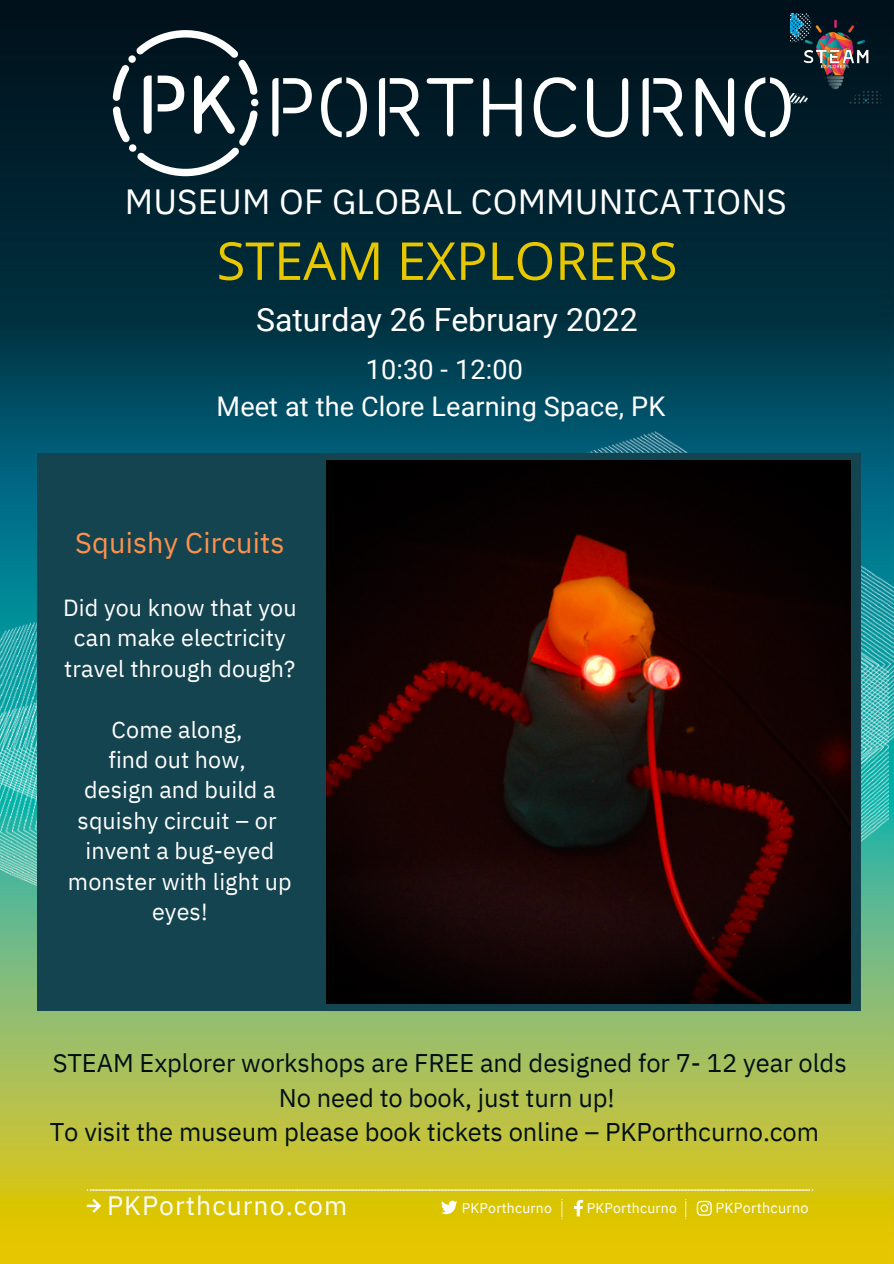
<style>
.page{position:relative;width:894px;height:1264px;background:#fff}
.page>*{position:absolute;margin:0;border:0;box-sizing:border-box;transform-origin:0 0}
.t1{font:52.35px "Open Sans";color:#e7c700}
.t2{font:34.95px "IBM Plex Sans";letter-spacing:.005em;color:#fff}
.t3{font:31.95px "Roboto";color:#fff}
.t4{font:28.8px "IBM Plex Sans";letter-spacing:.005em;color:#ff914d}
.t5{font:27px "Roboto";letter-spacing:.005em;color:#fff}
.t6{font:26.55px "IBM Plex Sans";letter-spacing:.04em;color:#fff}
.t7{font:25.5px/35px "IBM Plex Sans";letter-spacing:-.005em;color:#001014;text-align:center}
.t8{font:23.25px/30.5px "IBM Plex Sans";letter-spacing:.005em;color:#fff;text-align:center}
.t9{font:14.4px "IBM Plex Sans";letter-spacing:.02em;color:#fff}
.t10{font:13.95px "IBM Plex Sans";letter-spacing:.015em;color:#fff}
</style>
<div class="page">
<img style="left:0;top:0;width:893px;height:1263px">
<svg style="left:113px;top:30px;width:145px;height:146px"></svg>
<svg style="left:272px;top:77px;width:518px;height:60px"></svg>
<img style="left:1px;top:238px;width:892px;height:580px">
<svg style="left:87px;top:1199px;width:14px;height:13px"></svg>
<svg style="left:441px;top:1200px;width:16px;height:14px"></svg>
<svg style="left:561px;top:1198px;width:1px;height:21px"></svg>
<svg style="left:574px;top:1199px;width:9px;height:17px"></svg>
<svg style="left:685px;top:1198px;width:1px;height:21px"></svg>
<svg style="left:87px;top:1189px;width:725px;height:1px"></svg>
<svg style="left:696px;top:1200px;width:15px;height:15px"></svg>
<svg style="left:325px;top:453px;width:535px;height:558px;background:#123e49"></svg>
<div style="left:37px;top:453px;width:299px;height:557px;background:#144450"></div>
<img style="left:790px;top:13px;width:90px;height:90px">
<img style="left:326px;top:460px;width:524px;height:543px">
<p class="t2" style="left:125px;top:178px;width:663px">MUSEUM OF GLOBAL COMMUNICATIONS</p>
<p class="t1" style="left:216px;top:224px;width:462px">STEAM EXPLORERS</p>
<p class="t3" style="left:256px;top:301px;width:383px">Saturday 26 February 2022</p>
<p class="t5" style="left:366px;top:354px;width:158px">10:30 - 12:00</p>
<p class="t5" style="left:216px;top:391px;width:450px">Meet at the Clore Learning Space, PK</p>
<p class="t4" style="left:75px;top:523px;width:210px">Squishy Circuits</p>
<p class="t8" style="left:63px;top:592px;width:235px">Did you know that you can make electricity travel through dough?</p>
<p class="t8" style="left:112px;top:713px;width:132px">Come along,</p>
<p class="t8" style="left:108px;top:744px;width:139px">find out how,</p>
<p class="t8" style="left:78px;top:774px;width:200px;text-align:left">design and build a squishy circuit – or</p>
<p class="t8" style="left:68px;top:835px;width:225px">invent a bug-eyed monster with light up eyes!</p>
<p class="t7" style="left:53px;top:1044px;width:795px">STEAM Explorer workshops are FREE and designed for 7- 12 year olds<br>No need to book, just turn up!</p>
<p class="t7" style="left:50px;top:1114px;width:770px">To visit the museum please book tickets online – PKPorthcurno.com</p>
<p class="t6" style="left:107px;top:1187px;width:242px">PKPorthcurno.com</p>
<p class="t9" style="left:715px;top:1197px;width:95px">PKPorthcurno</p>
<p class="t10" style="left:461px;top:1198px;width:92px">PKPorthcurno</p>
<p class="t10" style="left:586px;top:1198px;width:92px">PKPorthcurno</p>
</div>
